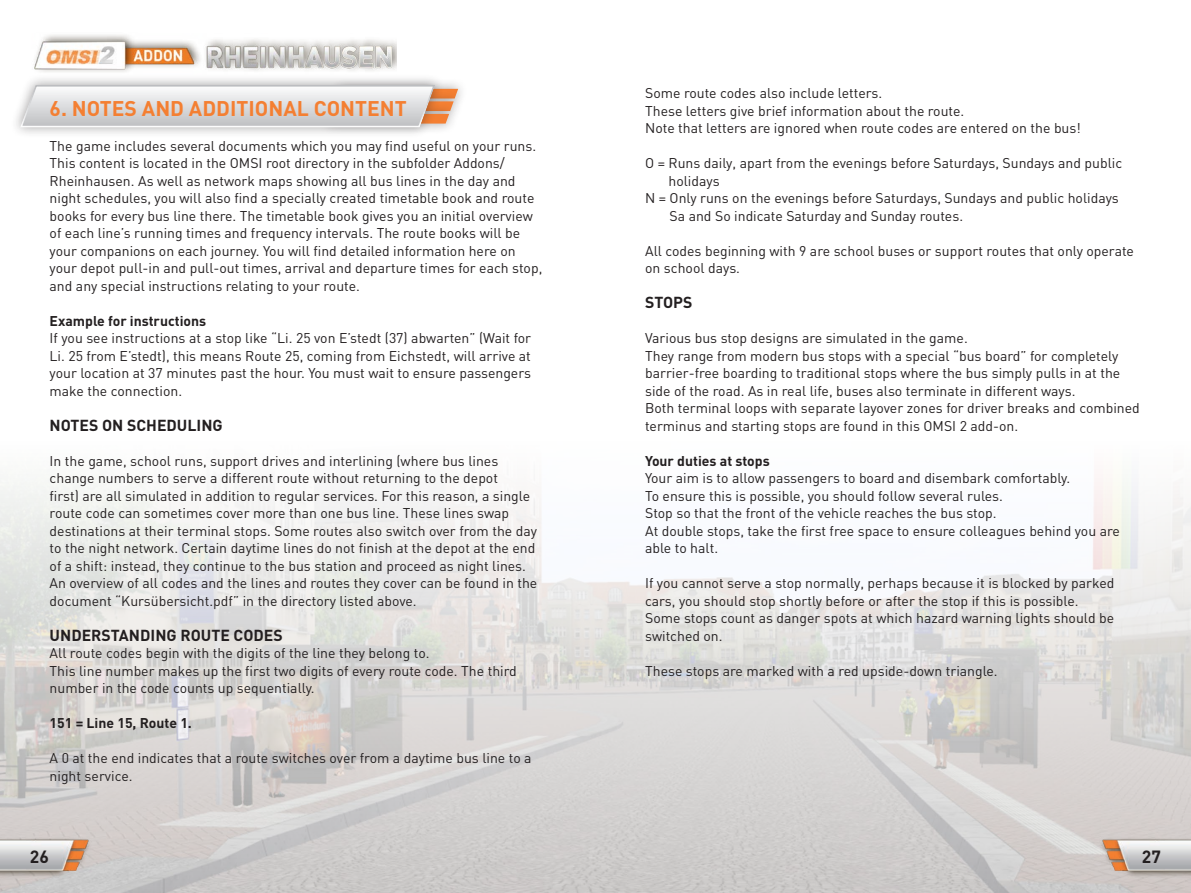
<style>
.page{position:relative;width:1191px;height:893px;background:#fff}
.page>*{position:absolute;margin:0;border:0;box-sizing:border-box;transform-origin:0 0}
.t1{font:700 21px "DIN";color:#f47f32}
.t2{font:700 17.5px "DIN";color:#231f20}
.t3{font:700 15.75px "DIN";color:#231f20}
.t4{font:14px/17.5px "DIN";color:#231f20}
.t5{font:700 14px "DIN";color:#231f20}
</style>
<div class="page">
<img style="left:0;top:42px;width:1191px;height:851px">
<img style="left:0;top:837px;width:92px;height:40px">
<img style="left:1099px;top:837px;width:92px;height:40px">
<img style="left:32px;top:35px;width:364px;height:39px">
<div style="left:327px;top:78px;width:141px;height:31px;background:#fdfdfd"></div>
<div style="left:323px;top:90px;width:140px;height:32px;background:#231f20;opacity:.4"></div>
<div style="left:318px;top:103px;width:141px;height:32px;background:#fff"></div>
<div style="left:10px;top:74px;width:435px;height:65px;background:#231f20;opacity:.4"></div>
<svg style="left:19px;top:82px;width:439px;height:46px"></svg>
<h1 class="t1" style="left:50px;top:94px;width:359px">6. NOTES AND ADDITIONAL CONTENT</h1>
<p class="t4" style="left:50px;top:136px;width:494px">The game includes several documents which you may find useful on your runs.<br>This content is located in the OMSI root directory in the subfolder Addons/ Rheinhausen. As well as network maps showing all bus lines in the day and night schedules, you will also find a specially created timetable book and route books for every bus line there. The timetable book gives you an initial overview of each line’s running times and frequency intervals. The route books will be your companions on each journey. You will find detailed information here on your depot pull-in and pull-out times, arrival and departure times for each stop, and any special instructions relating to your route.</p>
<p class="t5" style="left:50px;top:311px;width:158px">Example for instructions</p>
<p class="t4" style="left:50px;top:329px;width:483px;text-align:justify">If you see instructions at a stop like “Li. 25 von E’stedt (37) abwarten” (Wait for Li. 25 from E’stedt), this means Route 25, coming from Eichstedt, will arrive at your location at 37 minutes past the hour. You must wait to ensure passengers make the connection.</p>
<p class="t3" style="left:50px;top:415px;width:175px">NOTES ON SCHEDULING</p>
<p class="t4" style="left:50px;top:451px;width:489px">In the game, school runs, support drives and interlining (where bus lines change numbers to serve a different route without returning to the depot<br>first) are all simulated in addition to regular services. For this reason, a single route code can sometimes cover more than one bus line. These lines swap destinations at their terminal stops. Some routes also switch over from the day to the night network. Certain daytime lines do not finish at the depot at the end of a shift: instead, they continue to the bus station and proceed as night lines.<br>An overview of all codes and the lines and routes they cover can be found in the document “Kursübersicht.pdf” in the directory listed above.</p>
<p class="t3" style="left:50px;top:625px;width:235px">UNDERSTANDING ROUTE CODES</p>
<p class="t4" style="left:50px;top:644px;width:469px">All route codes begin with the digits of the line they belong to.<br>This line number makes up the first two digits of every route code. The third number in the code counts up sequentially.</p>
<p class="t5" style="left:50px;top:714px;width:144px">151 = Line 15, Route 1.</p>
<p class="t4" style="left:50px;top:749px;width:483px">A 0 at the end indicates that a route switches over from a daytime bus line to a night service.</p>
<p class="t4" style="left:645px;top:84px;width:437px">Some route codes also include letters.<br>These letters give brief information about the route.<br>Note that letters are ignored when route codes are entered on the bus!</p>
<p class="t4" style="left:645px;top:154px;width:479px">O = Runs daily, apart from the evenings before Saturdays, Sundays and public</p>
<p class="t4" style="left:668px;top:171px;width:53px">holidays</p>
<p class="t4" style="left:645px;top:189px;width:475px">N = Only runs on the evenings before Saturdays, Sundays and public holidays</p>
<p class="t4" style="left:669px;top:206px;width:295px">Sa and So indicate Saturday and Sunday routes.</p>
<p class="t4" style="left:645px;top:241px;width:490px">All codes beginning with 9 are school buses or support routes that only operate on school days.</p>
<p class="t3" style="left:645px;top:292px;width:49px">STOPS</p>
<p class="t4" style="left:645px;top:329px;width:496px">Various bus stop designs are simulated in the game.<br>They range from modern bus stops with a special “bus board” for completely barrier-free boarding to traditional stops where the bus simply pulls in at the side of the road. As in real life, buses also terminate in different ways.<br>Both terminal loops with separate layover zones for driver breaks and combined terminus and starting stops are found in this OMSI 2 add-on.</p>
<p class="t5" style="left:645px;top:451px;width:126px">Your duties at stops</p>
<p class="t4" style="left:645px;top:469px;width:476px">Your aim is to allow passengers to board and disembark comfortably.<br>To ensure this is possible, you should follow several rules.<br>Stop so that the front of the vehicle reaches the bus stop.<br>At double stops, take the first free space to ensure colleagues behind you are able to halt.</p>
<p class="t4" style="left:645px;top:574px;width:471px">If you cannot serve a stop normally, perhaps because it is blocked by parked cars, you should stop shortly before or after the stop if this is possible.<br>Some stops count as danger spots at which hazard warning lights should be switched on.</p>
<p class="t4" style="left:645px;top:661px;width:354px">These stops are marked with a red upside-down triangle.</p>
<p class="t2" style="left:30px;top:845px;width:21px">26</p>
<p class="t2" style="left:1142px;top:845px;width:21px">27</p>
</div>
